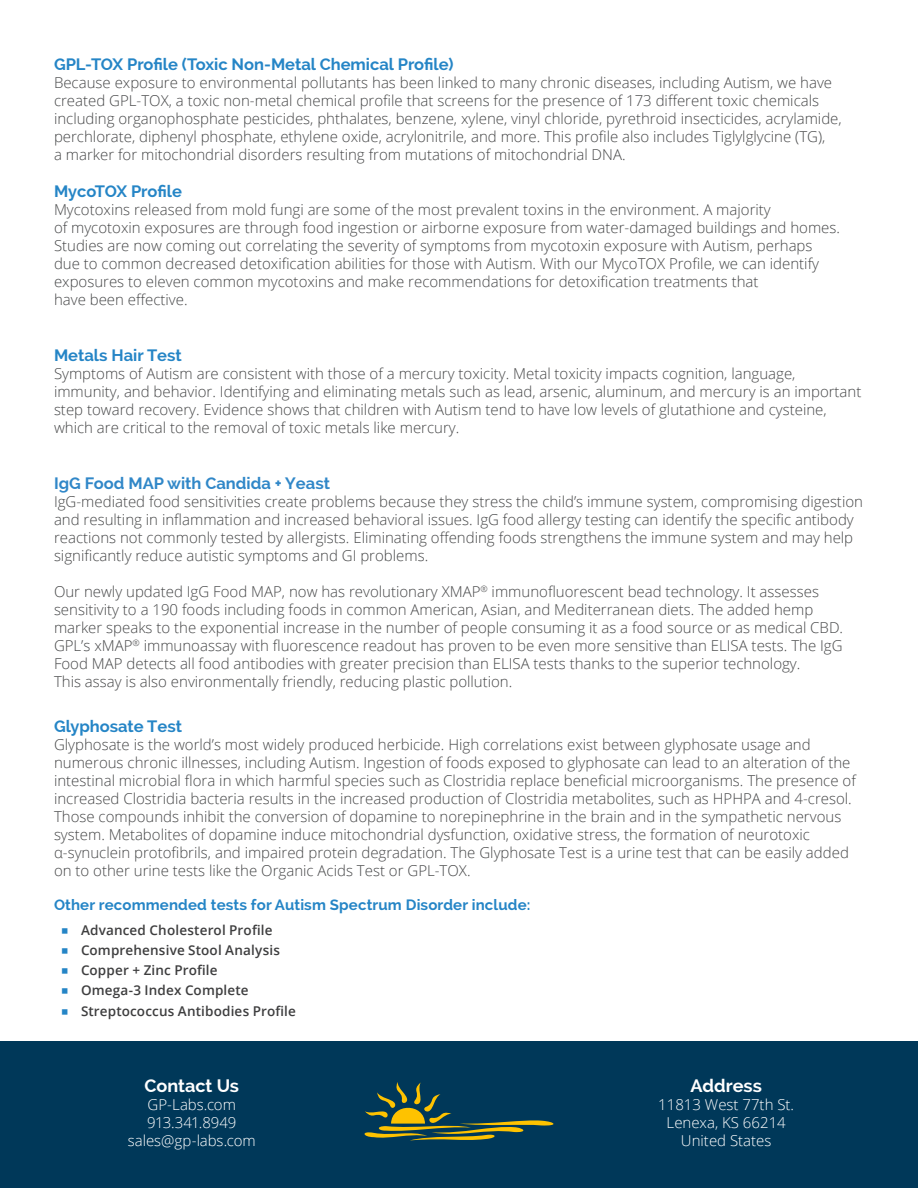
<style>
.page{position:relative;width:918px;height:1188px;background:#fff}
.page>*{position:absolute;margin:0;border:0;box-sizing:border-box;transform-origin:0 0}
.t1{font:700 18px "Raleway";color:#fff}
.Body_Text{font:700 16.5px "Raleway";color:#2585c6}
.Body_Text-2{font:700 16.5px "Raleway";color:#3087c8}
.t2{font:300 15px/18px "Open Sans";color:#464748}
.t3{font:300 15px "Open Sans";color:#fff}
.Body_Text-3{font:700 15px "Raleway";letter-spacing:.01em;color:#2585c6}
.t4{font:300 15px "Open Sans";letter-spacing:-.02em;color:#fff}
.t5{font:600 13.5px "Open Sans";letter-spacing:.01em;color:#3e3e3f}
.s1{font-family:"Orator Std";font-weight:400;color:#2585c6}
</style>
<div class="page">
<div style="left:0;top:1041px;width:918px;height:147px;background:#003859"></div>
<svg style="left:364px;top:1082px;width:190px;height:59px"></svg>
<p class="Body_Text" style="left:54px;top:54px;width:401px">GPL-TOX Profile (Toxic Non-Metal Chemical Profile)</p>
<p class="t2" style="left:54px;top:73px;width:789px">Because exposure to environmental pollutants has been linked to many chronic diseases, including Autism, we have created GPL-TOX, a toxic non-metal chemical profile that screens for the presence of 173 different toxic chemicals including organophosphate pesticides, phthalates, benzene, xylene, vinyl chloride, pyrethroid insecticides, acrylamide, perchlorate, diphenyl phosphate, ethylene oxide, acrylonitrile, and more. This profile also includes Tiglylglycine (TG),<br>a marker for mitochondrial disorders resulting from mutations of mitochondrial DNA.</p>
<p class="Body_Text" style="left:54px;top:182px;width:129px">MycoTOX Profile</p>
<p class="t2" style="left:54px;top:200px;width:788px">Mycotoxins released from mold fungi are some of the most prevalent toxins in the environment. A majority<br>of mycotoxin exposures are through food ingestion or airborne exposure from water-damaged buildings and homes.<br>Studies are now coming out correlating the severity of symptoms from mycotoxin exposure with Autism, perhaps due to common decreased detoxification abilities for those with Autism. With our MycoTOX Profile, we can identify exposures to eleven common mycotoxins and make recommendations for detoxification treatments that<br>have been effective.</p>
<p class="Body_Text" style="left:54px;top:346px;width:129px">Metals Hair Test</p>
<p class="t2" style="left:54px;top:364px;width:809px">Symptoms of Autism are consistent with those of a mercury toxicity. Metal toxicity impacts cognition, language, immunity, and behavior. Identifying and eliminating metals such as lead, arsenic, aluminum, and mercury is an important step toward recovery. Evidence shows that children with Autism tend to have low levels of glutathione and cysteine, which are critical to the removal of toxic metals like mercury.</p>
<p class="Body_Text-2" style="left:54px;top:474px;width:278px">IgG Food MAP with Candida + Yeast</p>
<p class="t2" style="left:54px;top:492px;width:811px">IgG-mediated food sensitivities create problems because they stress the child’s immune system, compromising digestion and resulting in inflammation and increased behavioral issues. IgG food allergy testing can identify the specific antibody reactions not commonly tested by allergists. Eliminating offending foods strengthens the immune system and may help significantly reduce autistic symptoms and GI problems.</p>
<p class="t2" style="left:54px;top:582px;width:791px">Our newly updated IgG Food MAP, now has revolutionary XMAP<sup>®</sup> immunofluorescent bead technology. It assesses sensitivity to a 190 foods including foods in common American, Asian, and Mediterranean diets. The added hemp marker speaks to the exponential increase in the number of people consuming it as a food source or as medical CBD.<br>GPL’s xMAP<sup>®</sup> immunoassay with fluorescence readout has proven to be even more sensitive than ELISA tests. The IgG Food MAP detects all food antibodies with greater precision than ELISA tests thanks to the superior technology.<br>This assay is also environmentally friendly, reducing plastic pollution.</p>
<p class="Body_Text" style="left:54px;top:717px;width:129px">Glyphosate Test</p>
<p class="t2" style="left:54px;top:735px;width:803px">Glyphosate is the world’s most widely produced herbicide. High correlations exist between glyphosate usage and numerous chronic illnesses, including Autism. Ingestion of foods exposed to glyphosate can lead to an alteration of the intestinal microbial flora in which harmful species such as Clostridia replace beneficial microorganisms. The presence of increased Clostridia bacteria results in the increased production of Clostridia metabolites, such as HPHPA and 4-cresol.<br>Those compounds inhibit the conversion of dopamine to norepinephrine in the brain and in the sympathetic nervous system. Metabolites of dopamine induce mitochondrial dysfunction, oxidative stress, the formation of neurotoxic α-synuclein protofibrils, and impaired protein degradation. The Glyphosate Test is a urine test that can be easily added on to other urine tests like the Organic Acids Test or GPL-TOX.</p>
<p class="Body_Text-3" style="left:54px;top:897px;width:478px">Other recommended tests for Autism Spectrum Disorder include:</p>
<p class="t5" style="left:61px;top:921px;width:213px"><span class="s1">■</span> Advanced Cholesterol Profile</p>
<p class="t5" style="left:61px;top:941px;width:221px"><span class="s1">■</span> Comprehensive Stool Analysis</p>
<p class="t5" style="left:61px;top:961px;width:158px"><span class="s1">■</span> Copper + Zinc Profile</p>
<p class="t5" style="left:61px;top:981px;width:189px"><span class="s1">■</span> Omega-3 Index Complete</p>
<p class="t5" style="left:61px;top:1002px;width:237px"><span class="s1">■</span> Streptococcus Antibodies Profile</p>
<p class="t1" style="left:144px;top:1075px;width:96px">Contact Us</p>
<p class="t3" style="left:148px;top:1094px;width:90px">GP-Labs.com</p>
<p class="t4" style="left:147px;top:1112px;width:91px">913.341.8949</p>
<p class="t3" style="left:128px;top:1130px;width:130px">sales@gp-labs.com</p>
<p class="t1" style="left:691px;top:1075px;width:73px">Address</p>
<p class="t3" style="left:658px;top:1094px;width:137px">11813 West 77th St.</p>
<p class="t3" style="left:667px;top:1112px;width:121px">Lenexa, KS 66214</p>
<p class="t3" style="left:681px;top:1130px;width:92px">United States</p>
</div>
